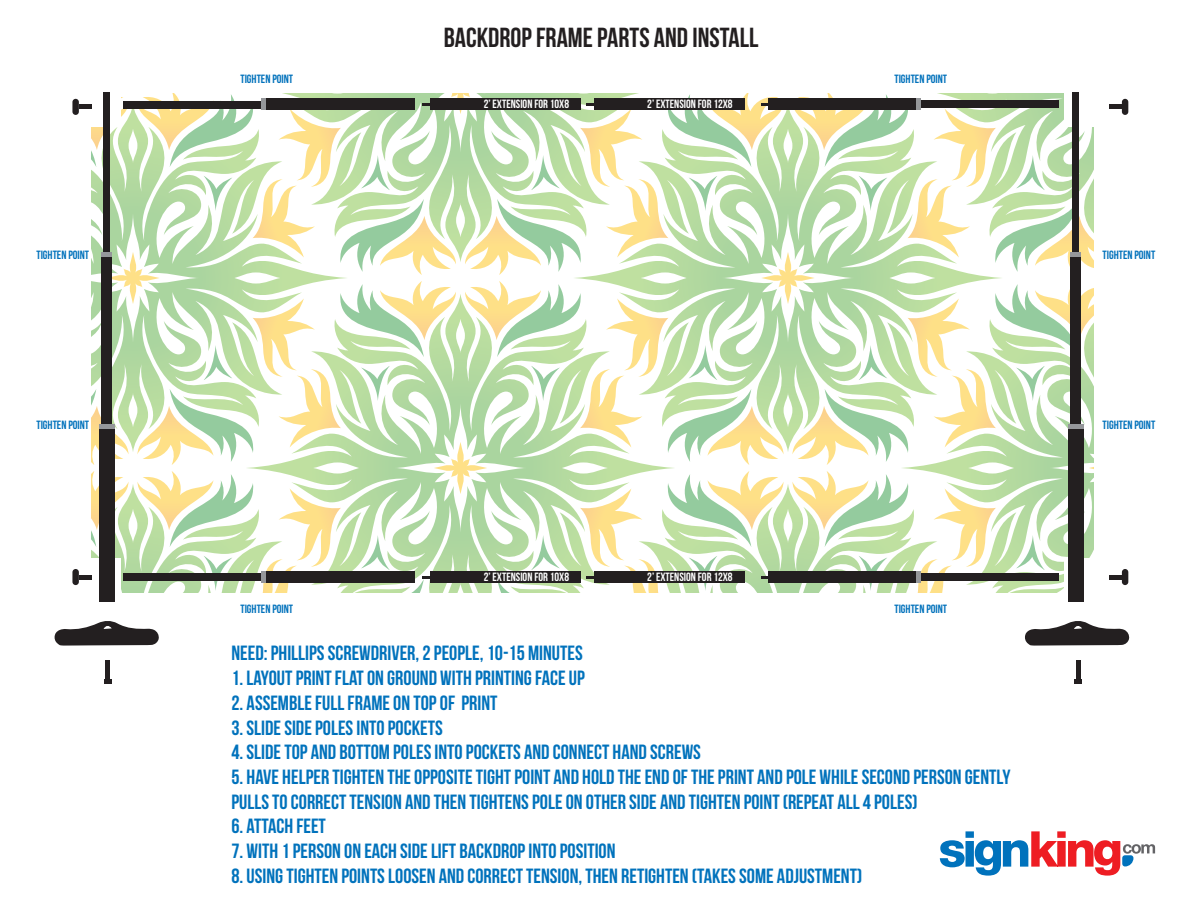
<style>
.page{position:relative;width:1188px;height:918px;background:#fff}
.page>*{position:absolute;margin:0;border:0;box-sizing:border-box;transform-origin:0 0}
.t1{font:27.6px "Bebas Neue";color:#231f20}
.t2{font:20.55px/24.8px "Bebas Neue";color:#0072bc}
.t3{font:12px "Bebas Neue";color:#0071bb}
.t4{font:12px "Bebas Neue";color:#fff}
</style>
<div class="page">
<svg style="left:92px;top:93px;width:1001px;height:499px"></svg>
<div style="left:90px;top:92px;width:31px;height:35px;background:#fff"></div>
<div style="left:1064px;top:92px;width:30px;height:35px;background:#fff"></div>
<div style="left:90px;top:558px;width:31px;height:35px;background:#fff"></div>
<div style="left:1064px;top:558px;width:30px;height:35px;background:#fff"></div>
<svg style="left:55px;top:621px;width:104px;height:25px"></svg>
<div style="left:430px;top:99px;width:151px;height:11px;background:#231f20"></div>
<svg style="left:422px;top:103px;width:8px;height:3px"></svg>
<div style="left:594px;top:99px;width:151px;height:11px;background:#231f20"></div>
<svg style="left:587px;top:103px;width:7px;height:3px"></svg>
<div style="left:124px;top:101px;width:150px;height:7px;background:#231f20"></div>
<div style="left:264px;top:99px;width:150px;height:11px;background:#231f20"></div>
<hr style="left:262px;top:99px;width:4px;height:11px;background:#95979a">
<div style="left:103px;top:92px;width:7px;height:174px;background:#231f20"></div>
<div style="left:102px;top:254px;width:10px;height:175px;background:#231f20"></div>
<div style="left:102px;top:252px;width:10px;height:5px;background:#95979a"></div>
<div style="left:99px;top:427px;width:15px;height:174px;background:#231f20"></div>
<div style="left:99px;top:424px;width:15px;height:5px;background:#95979a"></div>
<div style="left:1072px;top:92px;width:7px;height:174px;background:#231f20"></div>
<div style="left:1071px;top:254px;width:10px;height:175px;background:#231f20"></div>
<div style="left:1071px;top:252px;width:10px;height:5px;background:#95979a"></div>
<div style="left:1068px;top:427px;width:15px;height:174px;background:#231f20"></div>
<div style="left:1068px;top:424px;width:15px;height:5px;background:#95979a"></div>
<svg style="left:761px;top:103px;width:7px;height:3px"></svg>
<div style="left:909px;top:101px;width:150px;height:7px;background:#231f20"></div>
<div style="left:768px;top:99px;width:151px;height:11px;background:#231f20"></div>
<hr style="left:917px;top:99px;width:4px;height:11px;background:#95979a">
<div style="left:430px;top:572px;width:151px;height:11px;background:#231f20"></div>
<svg style="left:422px;top:576px;width:8px;height:3px"></svg>
<div style="left:104px;top:679px;width:8px;height:5px;background:#231f20"></div>
<hr style="left:106px;top:660px;width:4px;height:19px;background:#231f20">
<svg style="left:1025px;top:621px;width:105px;height:25px"></svg>
<div style="left:1074px;top:679px;width:8px;height:5px;background:#231f20"></div>
<hr style="left:1076px;top:660px;width:4px;height:19px;background:#231f20">
<div style="left:72px;top:569px;width:7px;height:16px;background:#231f20;border-radius:3px"></div>
<hr style="left:79px;top:575px;width:12px;height:4px;background:#231f20">
<div style="left:72px;top:99px;width:7px;height:16px;background:#231f20;border-radius:3px"></div>
<div style="left:79px;top:104px;width:12px;height:5px;background:#231f20"></div>
<div style="left:1122px;top:99px;width:6px;height:16px;background:#231f20;border-radius:3px"></div>
<div style="left:1109px;top:104px;width:13px;height:5px;background:#231f20"></div>
<div style="left:1122px;top:569px;width:6px;height:16px;background:#231f20;border-radius:3px"></div>
<hr style="left:1109px;top:575px;width:13px;height:4px;background:#231f20">
<div style="left:594px;top:572px;width:151px;height:11px;background:#231f20"></div>
<svg style="left:587px;top:576px;width:7px;height:3px"></svg>
<div style="left:124px;top:574px;width:150px;height:7px;background:#231f20"></div>
<div style="left:264px;top:572px;width:150px;height:11px;background:#231f20"></div>
<hr style="left:262px;top:572px;width:4px;height:11px;background:#95979a">
<svg style="left:761px;top:576px;width:7px;height:3px"></svg>
<div style="left:909px;top:574px;width:150px;height:7px;background:#231f20"></div>
<div style="left:768px;top:572px;width:151px;height:11px;background:#231f20"></div>
<hr style="left:917px;top:572px;width:4px;height:11px;background:#95979a">
<svg style="left:940px;top:831px;width:215px;height:45px"></svg>
<p class="t3" style="left:36px;top:249px;width:54px">TIGHTEN POINT</p>
<p class="t3" style="left:36px;top:419px;width:54px">TIGHTEN POINT</p>
<p class="t3" style="left:240px;top:73px;width:54px">TIGHTEN POINT</p>
<h1 class="t1" style="left:444px;top:23px;width:316px">BACKDROP FRAME PARTS AND INSTALL</h1>
<p class="t4" style="left:484px;top:97px;width:87px">2’ EXTENSION FOR 10X8</p>
<p class="t4" style="left:647px;top:97px;width:87px">2’ EXTENSION FOR 12X8</p>
<p class="t3" style="left:894px;top:73px;width:54px">TIGHTEN POINT</p>
<p class="t4" style="left:484px;top:570px;width:87px">2’ EXTENSION FOR 10X8</p>
<p class="t4" style="left:647px;top:570px;width:87px">2’ EXTENSION FOR 12X8</p>
<p class="t3" style="left:240px;top:603px;width:54px">TIGHTEN POINT</p>
<p class="t3" style="left:894px;top:603px;width:54px">TIGHTEN POINT</p>
<p class="t2" style="left:231px;top:641px;width:353px">NEED: PHILLIPS SCREWDRIVER, 2 PEOPLE, 10-15 MINUTES</p>
<p class="t2" style="left:231px;top:665px;width:355px">1. LAYOUT PRINT FLAT ON GROUND WITH PRINTING FACE UP</p>
<p class="t2" style="left:231px;top:690px;width:268px">2. ASSEMBLE FULL FRAME ON TOP OF PRINT</p>
<p class="t2" style="left:231px;top:715px;width:213px">3. SLIDE SIDE POLES INTO POCKETS</p>
<p class="t2" style="left:231px;top:740px;width:471px">4. SLIDE TOP AND BOTTOM POLES INTO POCKETS AND CONNECT HAND SCREWS</p>
<p class="t2" style="left:231px;top:764px;width:781px">5. HAVE HELPER TIGHTEN THE OPPOSITE TIGHT POINT AND HOLD THE END OF THE PRINT AND POLE WHILE SECOND PERSON GENTLY<br>PULLS TO CORRECT TENSION AND THEN TIGHTENS POLE ON OTHER SIDE AND TIGHTEN POINT (REPEAT ALL 4 POLES)</p>
<p class="t2" style="left:231px;top:814px;width:96px">6. ATTACH FEET</p>
<p class="t2" style="left:231px;top:838px;width:386px">7. WITH 1 PERSON ON EACH SIDE LIFT BACKDROP INTO POSITION</p>
<p class="t2" style="left:231px;top:863px;width:632px">8. USING TIGHTEN POINTS LOOSEN AND CORRECT TENSION, THEN RETIGHTEN (TAKES SOME ADJUSTMENT)</p>
<p class="t3" style="left:1102px;top:249px;width:54px">TIGHTEN POINT</p>
<p class="t3" style="left:1102px;top:419px;width:54px">TIGHTEN POINT</p>
</div>
